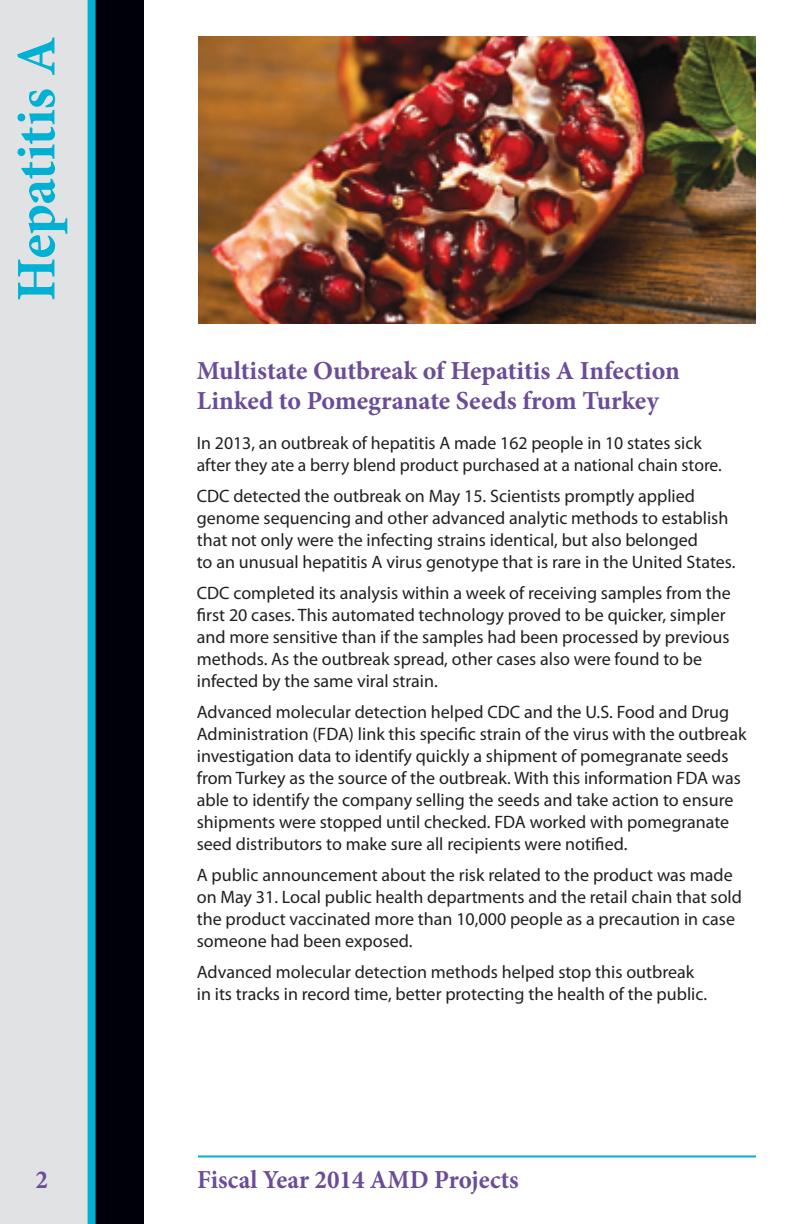
<style>
.page{position:relative;width:792px;height:1224px;background:#fff}
.page>*{position:absolute;margin:0;border:0;box-sizing:border-box;transform-origin:0 0}
.P_-_SIDEBARS{font:700 56px "Minion Pro";letter-spacing:-.01em;color:#00b1d3}
.H3_-_Header_1{font:700 26px/30px "Minion Pro";color:#6a4c97}
.H3_-_Header_1-2{font:700 26px "Minion Pro";color:#6a4c97;scale:.96 1}
.P_-_Body_Copy{font:18px/22px "Myriad Pro";color:#231f20}
</style>
<div class="page">
<hr style="left:198px;top:1155px;width:558px;height:2px;background:#00b1d3">
<div style="left:0;top:0;width:94px;height:1224px;background:#e1e2e4"></div>
<div style="left:89px;top:0;width:55px;height:1224px;background:#00000a"></div>
<div style="left:88px;top:0;width:8px;height:1224px;background:#00b1d3"></div>
<img style="left:198px;top:36px;width:558px;height:287px">
<p class="P_-_SIDEBARS" style="left:3px;top:301px;width:266px;rotate:-90deg">Hepatitis A</p>
<p class="H3_-_Header_1" style="left:197px;top:357px;width:485px">Multistate Outbreak of Hepatitis A Infection<br>Linked to Pomegranate Seeds from Turkey</p>
<p class="P_-_Body_Copy" style="left:197px;top:432px;width:527px">In 2013, an outbreak of hepatitis A made 162 people in 10 states sick after they ate a berry blend product purchased at a national chain store.</p>
<p class="P_-_Body_Copy" style="left:197px;top:485px;width:540px">CDC detected the outbreak on May 15. Scientists promptly applied genome sequencing and other advanced analytic methods to establish that not only were the infecting strains identical, but also belonged<br>to an unusual hepatitis A virus genotype that is rare in the United States.</p>
<p class="P_-_Body_Copy" style="left:197px;top:582px;width:536px">CDC completed its analysis within a week of receiving samples from the first 20 cases. This automated technology proved to be quicker, simpler and more sensitive than if the samples had been processed by previous methods. As the outbreak spread, other cases also were found to be infected by the same viral strain.</p>
<p class="P_-_Body_Copy" style="left:197px;top:701px;width:551px">Advanced molecular detection helped CDC and the U.S. Food and Drug Administration (FDA) link this specific strain of the virus with the outbreak investigation data to identify quickly a shipment of pomegranate seeds from Turkey as the source of the outbreak. With this information FDA was able to identify the company selling the seeds and take action to ensure shipments were stopped until checked. FDA worked with pomegranate seed distributors to make sure all recipients were notified.</p>
<p class="P_-_Body_Copy" style="left:197px;top:864px;width:547px">A public announcement about the risk related to the product was made on May 31. Local public health departments and the retail chain that sold the product vaccinated more than 10,000 people as a precaution in case someone had been exposed.</p>
<p class="P_-_Body_Copy" style="left:197px;top:961px;width:512px">Advanced molecular detection methods helped stop this outbreak in its tracks in record time, better protecting the health of the public.</p>
<h2 class="H3_-_Header_1-2" style="left:36px;top:1164px;width:14px">2</h2>
<h2 class="H3_-_Header_1-2" style="left:197px;top:1164px;width:336px">Fiscal Year 2014 AMD Projects</h2>
</div>
